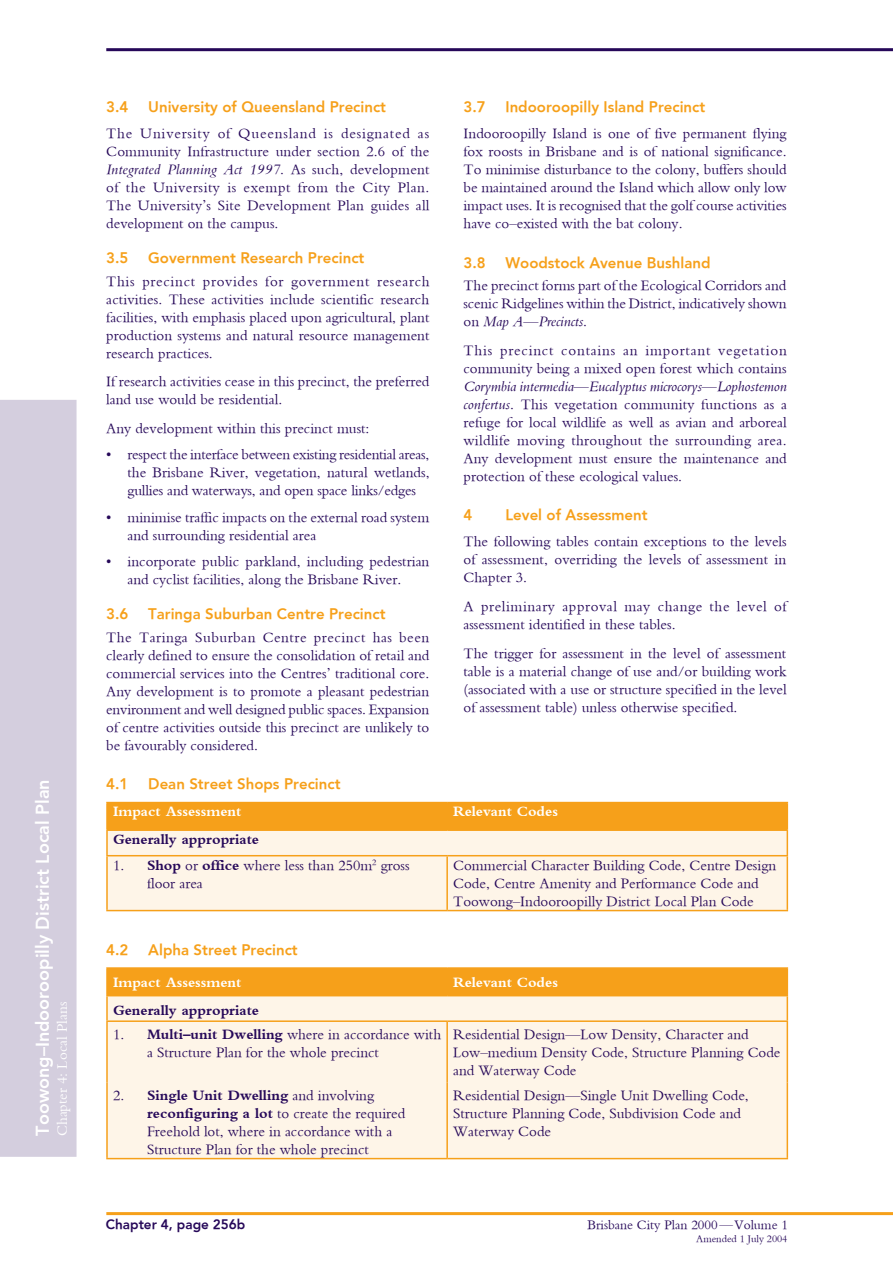
<style>
.page{position:relative;width:893px;height:1263px;background:#fff}
.page>*{position:absolute;margin:0;border:0;box-sizing:border-box;transform-origin:0 0}
.t1{font:800 18px "H Avenir";color:#fff}
.t2{font:15px/18px "Bembo";color:#260859;text-align:justify}
.t3{font:800 15px "H Avenir";color:#f6a01a}
.t4{font:15px/18px "Bembo";letter-spacing:.025em;color:#260859}
.t5{font:15px/18px "Bembo";letter-spacing:.04em;color:#260859}
.t6{font:700 15px "Bembo";color:#fff}
.t7{font:700 15px "Bembo";color:#260859}
.t8{font:15px "Bembo";color:#fff}
.t9{font:13.5px "Bembo";color:#260859}
.t10{font:800 13.5px "H Avenir";color:#260859}
.t11{font:10.5px "Bembo";color:#260859}
.s1{font-style:italic}
.s2{font-weight:700}
</style>
<div class="page">
<div style="left:0;top:400px;width:77px;height:757px;background:#d4cede"></div>
<hr style="left:106px;top:48px;width:787px;height:3px;background:#260859">
<hr style="left:106px;top:1212px;width:787px;height:3px;background:#f6a01a">
<div style="left:108px;top:856px;width:679px;height:54px;background:#fef5e8"></div>
<hr style="left:106px;top:802px;width:341px;height:1px;background:#f6a01a">
<hr style="left:106px;top:803px;width:2px;height:26px;background:#f6a01a">
<hr style="left:106px;top:829px;width:341px;height:2px;background:#f6a01a">
<hr style="left:106px;top:831px;width:2px;height:24px;background:#f6a01a">
<svg style="left:107px;top:802px;width:681px;height:53px;background:#f9c676"></svg>
<hr style="left:106px;top:855px;width:341px;height:1px;background:#f6a01a">
<hr style="left:106px;top:856px;width:2px;height:54px;background:#f6a01a">
<hr style="left:447px;top:855px;width:341px;height:1px;background:#f6a01a">
<hr style="left:446px;top:856px;width:2px;height:54px;background:#f6a01a">
<hr style="left:787px;top:856px;width:1px;height:54px;background:#f6a01a">
<hr style="left:106px;top:910px;width:341px;height:1px;background:#f6a01a">
<hr style="left:447px;top:910px;width:341px;height:1px;background:#f6a01a">
<div style="left:108px;top:1022px;width:679px;height:136px;background:#fef5e8"></div>
<hr style="left:106px;top:967px;width:341px;height:2px;background:#f6a01a">
<hr style="left:106px;top:969px;width:2px;height:26px;background:#f6a01a">
<hr style="left:447px;top:967px;width:341px;height:2px;background:#f6a01a">
<hr style="left:106px;top:995px;width:341px;height:1px;background:#f6a01a">
<hr style="left:106px;top:996px;width:2px;height:24px;background:#f6a01a">
<svg style="left:107px;top:968px;width:681px;height:52px;background:#f9c677"></svg>
<hr style="left:106px;top:1020px;width:341px;height:2px;background:#f6a01a">
<hr style="left:106px;top:1022px;width:2px;height:61px;background:#f6a01a">
<hr style="left:447px;top:1020px;width:341px;height:2px;background:#f6a01a">
<hr style="left:446px;top:1022px;width:2px;height:61px;background:#f6a01a">
<hr style="left:787px;top:1022px;width:1px;height:61px;background:#f6a01a">
<hr style="left:106px;top:1083px;width:2px;height:75px;background:#f6a01a">
<hr style="left:446px;top:1083px;width:2px;height:75px;background:#f6a01a">
<hr style="left:787px;top:1083px;width:1px;height:75px;background:#f6a01a">
<hr style="left:106px;top:1158px;width:341px;height:1px;background:#f6a01a">
<hr style="left:447px;top:1158px;width:341px;height:1px;background:#f6a01a">
<p class="t1" style="left:32px;top:1135px;width:358px;rotate:-90deg">Toowong–Indooroopilly District Local Plan</p>
<p class="t8" style="left:53px;top:1136px;width:136px;rotate:-90deg">Chapter 4: Local Plans</p>
<p class="t3" style="left:106px;top:98px;width:24px">3.4</p>
<p class="t3" style="left:148px;top:98px;width:239px">University of Queensland Precinct</p>
<p class="t2" style="left:106px;top:124px;width:325px">The University of Queensland is designated as Community Infrastructure under section 2.6 of the <span class="s1">Integrated Planning Act 1997</span>. As such, development of the University is exempt from the City Plan.<br>The University’s Site Development Plan guides all development on the campus.</p>
<p class="t3" style="left:106px;top:249px;width:24px">3.5</p>
<p class="t3" style="left:148px;top:249px;width:218px">Government Research Precinct</p>
<p class="t2" style="left:106px;top:272px;width:325px">This precinct provides for government research activities. These activities include scientific research facilities, with emphasis placed upon agricultural, plant production systems and natural resource management research practices.</p>
<p class="t2" style="left:106px;top:372px;width:325px">If research activities cease in this precinct, the preferred land use would be residential.</p>
<p class="t2" style="left:106px;top:419px;width:265px">Any development within this precinct must:</p>
<p class="t2" style="left:127px;top:445px;width:304px;text-indent:-21px">• respect the interface between existing residential areas, the Brisbane River, vegetation, natural wetlands, gullies and waterways, and open space links/edges</p>
<p class="t2" style="left:127px;top:508px;width:303px;text-indent:-21px">• minimise traffic impacts on the external road system and surrounding residential area</p>
<p class="t2" style="left:106px;top:552px;width:325px;text-align:center">• incorporate public parkland, including pedestrian and cyclist facilities, along the Brisbane River.</p>
<p class="t3" style="left:106px;top:605px;width:24px">3.6</p>
<p class="t3" style="left:148px;top:605px;width:239px">Taringa Suburban Centre Precinct</p>
<p class="t2" style="left:106px;top:628px;width:325px">The Taringa Suburban Centre precinct has been clearly defined to ensure the consolidation of retail and commercial services into the Centres’ traditional core.<br>Any development is to promote a pleasant pedestrian environment and well designed public spaces. Expansion of centre activities outside this precinct are unlikely to be favourably considered.</p>
<p class="t3" style="left:106px;top:775px;width:24px">4.1</p>
<p class="t3" style="left:148px;top:775px;width:194px">Dean Street Shops Precinct</p>
<p class="t3" style="left:464px;top:98px;width:24px">3.7</p>
<p class="t3" style="left:506px;top:98px;width:201px">Indooroopilly Island Precinct</p>
<p class="t2" style="left:464px;top:124px;width:325px">Indooroopilly Island is one of five permanent flying fox roosts in Brisbane and is of national significance.<br>To minimise disturbance to the colony, buffers should be maintained around the Island which allow only low impact uses. It is recognised that the golf course activities have co–existed with the bat colony.</p>
<p class="t3" style="left:464px;top:254px;width:24px">3.8</p>
<p class="t3" style="left:506px;top:254px;width:206px">Woodstock Avenue Bushland</p>
<p class="t2" style="left:464px;top:276px;width:324px">The precinct forms part of the Ecological Corridors and scenic Ridgelines within the District, indicatively shown on <span class="s1">Map A—Precincts</span>.</p>
<p class="t4" style="left:464px;top:341px;width:325px">This precinct contains an important vegetation community being a mixed open forest which contains</p>
<p class="t2" style="left:464px;top:377px;width:325px"><span class="s1">Corymbia intermedia—Eucalyptus microcorys—Lophostemon confertus</span>. This vegetation community functions as a refuge for local wildlife as well as avian and arboreal wildlife moving throughout the surrounding area.<br>Any development must ensure the maintenance and protection of these ecological values.</p>
<p class="t3" style="left:464px;top:506px;width:10px">4</p>
<p class="t3" style="left:506px;top:506px;width:144px">Level of Assessment</p>
<p class="t2" style="left:464px;top:532px;width:325px">The following tables contain exceptions to the levels of assessment, overriding the levels of assessment in Chapter 3.</p>
<p class="t5" style="left:464px;top:597px;width:325px">A preliminary approval may change the level of assessment identified in these tables.</p>
<p class="t2" style="left:464px;top:644px;width:325px">The trigger for assessment in the level of assessment table is a material change of use and/or building work (associated with a use or structure specified in the level of assessment table) unless otherwise specified.</p>
<p class="t6" style="left:113px;top:803px;width:130px">Impact Assessment</p>
<p class="t6" style="left:453px;top:803px;width:106px">Relevant Codes</p>
<p class="t7" style="left:113px;top:831px;width:148px">Generally appropriate</p>
<p class="t2" style="left:147px;top:856px;width:264px;text-indent:-34px">1. <span class="s2">Shop</span> or <span class="s2">office</span> where less than 250m<sup>2</sup> gross floor area</p>
<p class="t2" style="left:453px;top:856px;width:325px;text-align:left">Commercial Character Building Code, Centre Design<br>Code, Centre Amenity and Performance Code and<br>Toowong–Indooroopilly District Local Plan Code</p>
<p class="t3" style="left:106px;top:940px;width:24px">4.2</p>
<p class="t3" style="left:148px;top:940px;width:151px">Alpha Street Precinct</p>
<p class="t6" style="left:113px;top:974px;width:130px">Impact Assessment</p>
<p class="t6" style="left:453px;top:974px;width:106px">Relevant Codes</p>
<p class="t7" style="left:113px;top:1002px;width:148px">Generally appropriate</p>
<p class="t2" style="left:147px;top:1025px;width:296px;text-indent:-34px">1. <span class="s2">Multi–unit Dwelling</span> where in accordance with a Structure Plan for the whole precinct</p>
<p class="t2" style="left:453px;top:1025px;width:329px;text-align:left">Residential Design—Low Density, Character and<br>Low–medium Density Code, Structure Planning Code and Waterway Code</p>
<p class="t2" style="left:147px;top:1086px;width:260px;text-align:left;text-indent:-34px">2. <span class="s2">Single Unit Dwelling</span> and involving <span class="s2">reconfiguring a lot</span> to create the required Freehold lot, where in accordance with a Structure Plan for the whole precinct</p>
<p class="t2" style="left:453px;top:1086px;width:297px;text-align:left">Residential Design—Single Unit Dwelling Code,<br>Structure Planning Code, Subdivision Code and<br>Waterway Code</p>
<p class="t10" style="left:106px;top:1216px;width:141px">Chapter 4, page 256b</p>
<p class="t9" style="left:587px;top:1217px;width:202px">Brisbane City Plan 2000—Volume 1</p>
<p class="t11" style="left:696px;top:1232px;width:93px">Amended 1 July 2004</p>
</div>
